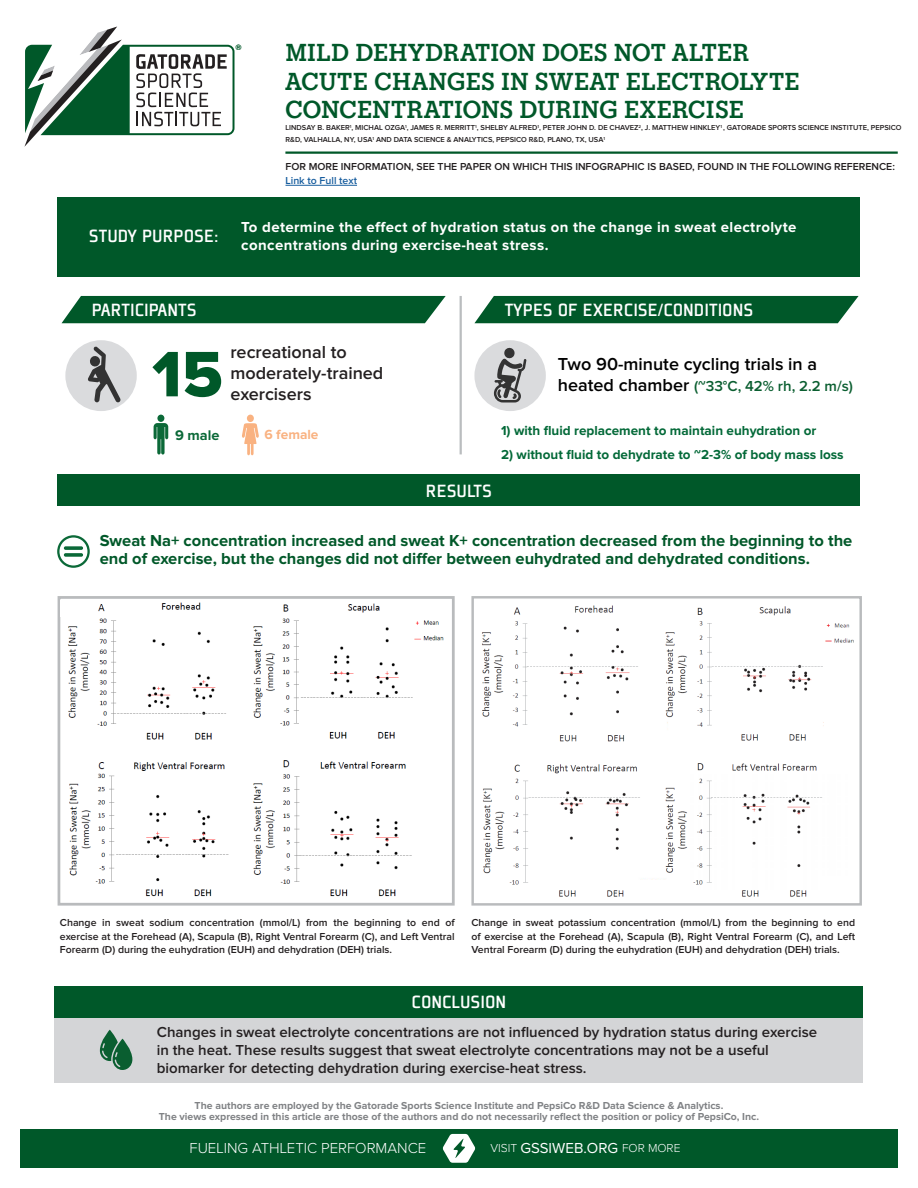
<style>
.page{position:relative;width:918px;height:1188px;background:#fff}
.page>*{position:absolute;margin:0;border:0;box-sizing:border-box;transform-origin:0 0}
.t1{font:66.6px "Proxima Nova Extrabld";color:#005829}
.t2{font:700 25.5px/28.5px "Gatorade";color:#005829}
.t3{font:500 19.5px "Plexes Pro";color:#fff}
.t4{font:600 18px/21px "Proxima Nova";color:#231f20}
.t5{font:600 18px "Proxima Nova";color:#000}
.t6{font:700 16.5px/18px "Proxima Nova";color:#005829}
.t7{font:600 15px/18px "Proxima Nova";color:#231f20}
.t8{font:700 15px/18px "Proxima Nova";letter-spacing:.025em;color:#fff}
.t9{font:600 15px "Proxima Nova";color:#0a5e30}
.t10{font:300 15px "Proxima Nova";color:#fff}
.t11{font:700 14.55px "Proxima Nova";color:#0b6938}
.t12{font:700 13.65px "Proxima Nova";color:#f9b281}
.t13{font:700 13.5px "Proxima Nova";color:#036938}
.t14{font:300 12px "Proxima Nova";color:#fff}
.t15{font:600 10.5px/13.5px "Proxima Nova";color:#231f20;text-align:justify}
.t16{font:700 10.5px "Proxima Nova";color:#808285}
.t17{font:600 7.5px/12px "Proxima Nova";color:#231f20}
.t18{font:7.5px "Helvetica";color:#005829}
.s1{color:#175d9e}
.s2{font-size:18px;color:#000}
.s3{font-weight:400;font-size:15px}
</style>
<div class="page">
<div style="left:58px;top:197px;width:802px;height:79px;background:#005829"></div>
<div style="left:58px;top:474px;width:802px;height:32px;background:#005829"></div>
<hr style="left:286px;top:185px;width:71px;height:1px;background:#175d9e">
<div style="left:20px;top:1130px;width:878px;height:38px;background:#005829"></div>
<svg style="left:443px;top:1134px;width:32px;height:29px"></svg>
<hr style="left:285px;top:152px;width:613px;height:2px;background:#005829">
<svg style="left:24px;top:27px;width:211px;height:120px"></svg>
<div style="left:62px;top:296px;width:384px;height:27px;background:#005829"></div>
<div style="left:474px;top:296px;width:385px;height:27px;background:#005829"></div>
<div style="left:55px;top:1019px;width:808px;height:64px;background:#d4d5d7"></div>
<div style="left:55px;top:987px;width:808px;height:31px;background:#005829"></div>
<div style="left:65px;top:340px;width:72px;height:71px;background:#dadbdd;border-radius:50%"></div>
<div style="left:474px;top:340px;width:72px;height:71px;background:#dadbdd;border-radius:50%"></div>
<hr style="left:460px;top:296px;width:2px;height:158px;background:#babdbf">
<svg style="left:57px;top:535px;width:33px;height:33px"></svg>
<svg style="left:100px;top:1030px;width:32px;height:40px"></svg>
<svg style="left:88px;top:346px;width:33px;height:56px"></svg>
<svg style="left:154px;top:423px;width:14px;height:32px"></svg>
<div style="left:157px;top:415px;width:7px;height:7px;background:#0b6938;border-radius:50%"></div>
<div style="left:247px;top:415px;width:7px;height:7px;background:#f9b281;border-radius:50%"></div>
<svg style="left:242px;top:423px;width:17px;height:32px"></svg>
<svg style="left:494px;top:347px;width:32px;height:56px"></svg>
<img style="left:68px;top:602px;width:376px;height:295px">
<div style="left:58px;top:596px;width:397px;height:310px;border:3px solid #b9bbbd"></div>
<img style="left:481px;top:605px;width:373px;height:292px">
<div style="left:471px;top:596px;width:391px;height:310px;border:2px solid #b9bbbd"></div>
<div style="left:60px;top:600px;width:28px;height:16px;background:#fff"></div>
<p class="t3" style="left:89px;top:225px;width:131px">STUDY PURPOSE:</p>
<p class="t18" style="left:236px;top:42px;width:7px">®</p>
<p class="t2" style="left:286px;top:39px;width:516px">MILD DEHYDRATION DOES NOT ALTER<br>ACUTE CHANGES IN SWEAT ELECTROLYTE<br>CONCENTRATIONS DURING EXERCISE</p>
<p class="t17" style="left:286px;top:122px;width:618px">LINDSAY B. BAKER<sup>1</sup>, MICHAL OZGA<sup>1</sup>, JAMES R. MERRITT<sup>1</sup>, SHELBY ALFRED<sup>1</sup>, PETER JOHN D. DE CHAVEZ<sup>2</sup>, J. MATTHEW HINKLEY<sup>1</sup> , GATORADE SPORTS SCIENCE INSTITUTE, PEPSICO<br>R&amp;D, VALHALLA, NY, USA<sup>1</sup> AND DATA SCIENCE &amp; ANALYTICS, PEPSICO R&amp;D, PLANO, TX, USA<sup>1</sup></p>
<p class="t15" style="left:286px;top:160px;width:611px">FOR MORE INFORMATION, SEE THE PAPER ON WHICH THIS INFOGRAPHIC IS BASED, FOUND IN THE FOLLOWING REFERENCE:<br><span class="s1">Link to Full text</span></p>
<p class="t8" style="left:241px;top:218px;width:557px">To determine the effect of hydration status on the change in sweat electrolyte concentrations during exercise-heat stress.</p>
<p class="t3" style="left:92px;top:299px;width:107px">PARTICIPANTS</p>
<p class="t3" style="left:505px;top:299px;width:250px">TYPES OF EXERCISE/CONDITIONS</p>
<p class="t1" style="left:152px;top:336px;width:72px">15</p>
<p class="t4" style="left:230px;top:342px;width:155px">recreational to moderately-trained</p>
<p class="t4" style="left:230px;top:384px;width:83px">exercisers</p>
<p class="t11" style="left:175px;top:427px;width:46px">9 male</p>
<p class="t12" style="left:264px;top:427px;width:56px">6 female</p>
<p class="t5" style="left:558px;top:354px;width:261px">Two 90-minute cycling trials in a</p>
<p class="t9" style="left:558px;top:377px;width:297px"><span class="s2">heated chamber</span> (~33°C, 42% rh, 2.2 m/s)</p>
<p class="t13" style="left:501px;top:422px;width:317px">1) with fluid replacement to maintain euhydration or</p>
<p class="t13" style="left:501px;top:446px;width:344px">2) without fluid to dehydrate to ~2-3% of body mass loss</p>
<p class="t3" style="left:426px;top:480px;width:68px">RESULTS</p>
<p class="t6" style="left:100px;top:532px;width:754px">Sweat Na+ concentration increased and sweat K+ concentration decreased from the beginning to the end of exercise, but the changes did not differ between euhydrated and dehydrated conditions.</p>
<p class="t15" style="left:60px;top:917px;width:396px">Change in sweat sodium concentration (mmol/L) from the beginning to end of exercise at the Forehead (A), Scapula (B), Right Ventral Forearm (C), and Left Ventral Forearm (D) during the euhydration (EUH) and dehydration (DEH) trials.</p>
<p class="t15" style="left:471px;top:917px;width:385px">Change in sweat potassium concentration (mmol/L) from the beginning to end of exercise at the Forehead (A), Scapula (B), Right Ventral Forearm (C), and Left Ventral Forearm (D) during the euhydration (EUH) and dehydration (DEH) trials.</p>
<p class="t3" style="left:412px;top:991px;width:96px">CONCLUSION</p>
<p class="t7" style="left:157px;top:1023px;width:662px">Changes in sweat electrolyte concentrations are not influenced by hydration status during exercise in the heat. These results suggest that sweat electrolyte concentrations may not be a useful biomarker for detecting dehydration during exercise-heat stress.</p>
<p class="t16" style="left:195px;top:1100px;width:530px">The authors are employed by the Gatorade Sports Science Institute and PepsiCo R&amp;D Data Science &amp; Analytics.</p>
<p class="t16" style="left:159px;top:1111px;width:602px">The views expressed in this article are those of the authors and do not necessarily reflect the position or policy of PepsiCo, Inc.</p>
<p class="t10" style="left:190px;top:1140px;width:238px">FUELING ATHLETIC PERFORMANCE</p>
<p class="t14" style="left:490px;top:1141px;width:192px">VISIT <span class="s3">GSSIWEB.ORG</span> FOR MORE</p>
</div>
